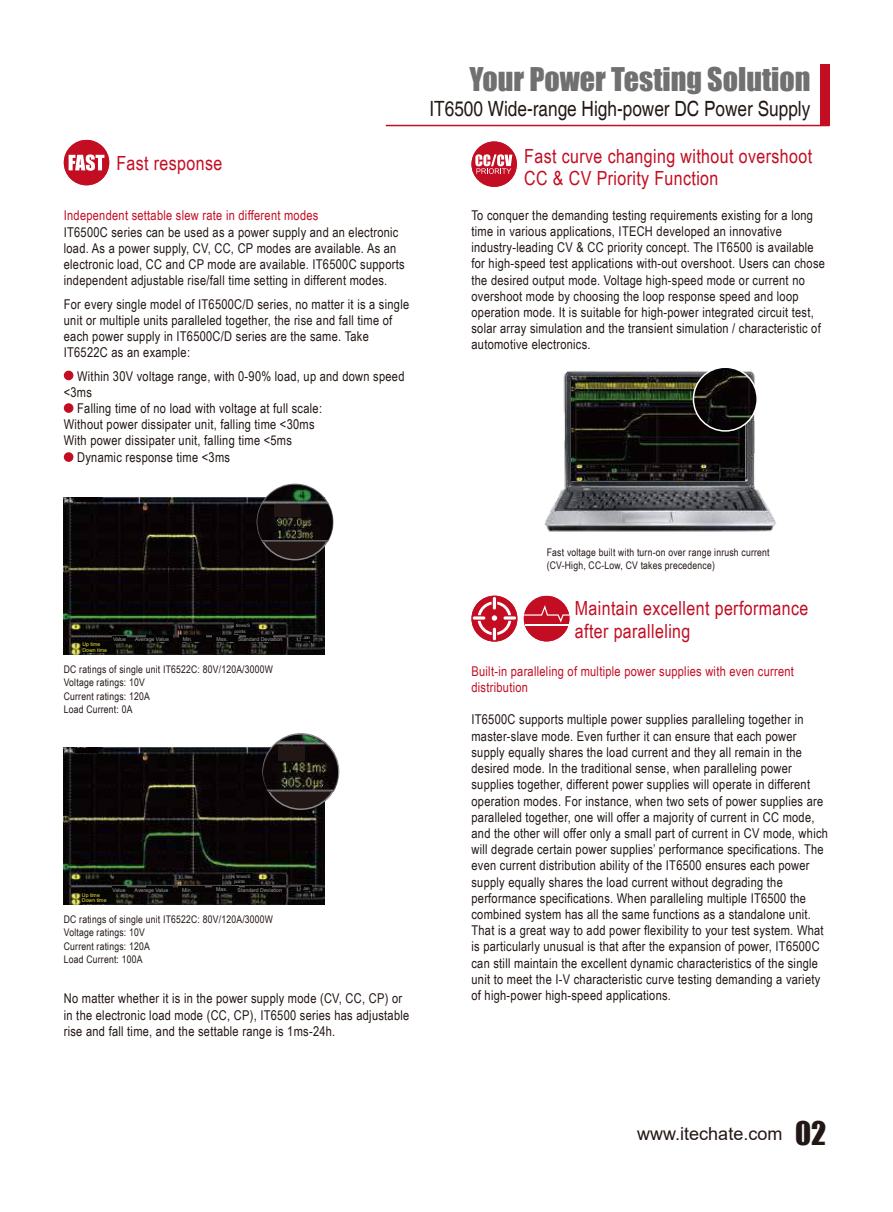
<style>
.page{position:relative;width:893px;height:1212px;background:#fff}
.page>*{position:absolute;margin:0;border:0;box-sizing:border-box;transform-origin:0 0}
.t1{font:30px "Impact";color:#717071}
.t2{font:condensed 21px "Helvetica";color:#221714}
.t3{font:19.5px/22.5px "Arial Narrow";letter-spacing:.02em;color:#c30d22}
.t4{font:18px "Arial";color:#221714}
.t5{font:13.5px/16.2px "Arial Narrow";letter-spacing:.02em;color:#221714}
.t6{font:13.5px/16.2px "Arial Narrow";letter-spacing:.02em;color:#c30d22}
.t7{font:10.5px/13.5px "Arial Narrow";letter-spacing:.02em;color:#221714}
.t8{font:5.25px "Arial";color:#9fa1a0}
.t9{font:5.25px/5.4px "Arial";color:#efea3a}
.t10{font:4.5px "Arial";letter-spacing:-.04em;color:#9fa1a0}
.s1{font-family:"Adobe Song Std";font-weight:300}
.s2{font-family:"Impact";font-size:30px}
</style>
<div class="page">
<div style="left:820px;top:64px;width:9px;height:62px;background:#c30d22"></div>
<div style="left:64px;top:140px;width:45px;height:45px;background:#c30d22;border-radius:50%"></div>
<svg style="left:69px;top:154px;width:35px;height:17px"></svg>
<img style="left:544px;top:371px;width:232px;height:161px">
<img style="left:571px;top:377px;width:173px;height:104px">
<img style="left:693px;top:367px;width:64px;height:64px;border-radius:32px">
<div style="left:693px;top:366px;width:65px;height:66px;border:2px solid #fff;border-radius:50%"></div>
<svg style="left:385px;top:83px;width:445px;height:104px"></svg>
<div style="left:524px;top:596px;width:45px;height:45px;background:#c30d22;border-radius:50%"></div>
<svg style="left:524px;top:605px;width:45px;height:18px"></svg>
<hr style="left:525px;top:625px;width:43px;height:1px;background:#fff">
<svg style="left:471px;top:596px;width:46px;height:45px"></svg>
<svg style="left:473px;top:597px;width:43px;height:43px"></svg>
<div style="left:64px;top:371px;width:9px;height:9px;background:#c30d22;border-radius:50%"></div>
<div style="left:64px;top:403px;width:9px;height:10px;background:#c30d22;border-radius:50%"></div>
<div style="left:64px;top:452px;width:9px;height:10px;background:#c30d22;border-radius:50%"></div>
<img style="left:64px;top:497px;width:261px;height:157px">
<svg style="left:257px;top:484px;width:76px;height:76px"></svg>
<img style="left:246px;top:483px;width:88px;height:58px">
<div style="left:274px;top:504px;width:26px;height:12px;background:#221714"></div>
<div style="left:75px;top:497px;width:23px;height:5px;background:#040000"></div>
<div style="left:235px;top:623px;width:17px;height:5px;background:#060505"></div>
<div style="left:112px;top:636px;width:15px;height:6px;background:#060505"></div>
<div style="left:82px;top:641px;width:27px;height:6px;background:#060505"></div>
<div style="left:82px;top:647px;width:27px;height:6px;background:#060505"></div>
<div style="left:147px;top:635px;width:26px;height:7px;background:#060505"></div>
<div style="left:179px;top:635px;width:26px;height:7px;background:#060505"></div>
<div style="left:213px;top:635px;width:26px;height:7px;background:#060505"></div>
<div style="left:302px;top:635px;width:10px;height:6px;background:#060505"></div>
<div style="left:233px;top:629px;width:17px;height:5px;background:#060505"></div>
<div style="left:246px;top:635px;width:26px;height:7px;background:#060505"></div>
<img style="left:64px;top:747px;width:261px;height:157px">
<div style="left:263px;top:734px;width:76px;height:75px;background:#221714;border-radius:50%"></div>
<div style="left:262px;top:733px;width:77px;height:77px;border:2px solid #888;border-radius:50%"></div>
<img style="left:264px;top:736px;width:74px;height:56px">
<div style="left:279px;top:746px;width:26px;height:14px;background:#221714"></div>
<div style="left:112px;top:886px;width:14px;height:7px;background:#060505"></div>
<div style="left:81px;top:891px;width:28px;height:7px;background:#060505"></div>
<div style="left:81px;top:898px;width:28px;height:5px;background:#060505"></div>
<div style="left:146px;top:886px;width:26px;height:6px;background:#060505"></div>
<div style="left:179px;top:886px;width:26px;height:6px;background:#060505"></div>
<div style="left:212px;top:886px;width:26px;height:6px;background:#060505"></div>
<div style="left:302px;top:886px;width:10px;height:5px;background:#060505"></div>
<div style="left:233px;top:879px;width:17px;height:6px;background:#060505"></div>
<div style="left:246px;top:886px;width:26px;height:7px;background:#060505"></div>
<div style="left:235px;top:873px;width:17px;height:6px;background:#060505"></div>
<div style="left:75px;top:747px;width:23px;height:5px;background:#040000"></div>
<h3 class="t3" style="left:116px;top:153px;width:108px">Fast response</h3>
<p class="t6" style="left:64px;top:209px;width:256px">Independent settable slew rate in different modes</p>
<p class="t5" style="left:64px;top:225px;width:342px">IT6500C series can be used as a power supply and an electronic load. As a power supply, CV, CC, CP modes are available. As an electronic load, CC and CP mode are available. IT6500C supports independent adjustable rise/fall time setting in different modes.</p>
<p class="t5" style="left:64px;top:297px;width:347px">For every single model of IT6500C/D series, no matter it is a single unit or multiple units paralleled together, the rise and fall time of each power supply in IT6500C/D series are the same. Take IT6522C as an example:</p>
<p class="t5" style="left:77px;top:369px;width:329px">Within 30V voltage range, with 0-90% load, up and down speed</p>
<p class="t5" style="left:64px;top:385px;width:30px">&lt;3ms</p>
<p class="t5" style="left:77px;top:401px;width:246px">Falling time of no load with voltage at full scale:</p>
<p class="t5" style="left:64px;top:418px;width:252px">Without power dissipater unit, falling time &lt;30ms</p>
<p class="t5" style="left:64px;top:434px;width:230px">With power dissipater unit, falling time &lt;5ms</p>
<p class="t5" style="left:77px;top:450px;width:154px">Dynamic response time &lt;3ms</p>
<h1 class="t1" style="left:470px;top:66px;width:342px">Your Power Testing Solution</h1>
<h2 class="t2" style="left:429px;top:100px;width:382px">IT6500 Wide-range High-power DC Power Supply</h2>
<h3 class="t3" style="left:524px;top:146px;width:289px">Fast curve changing without overshoot<br>CC &amp; CV Priority Function</h3>
<p class="t5" style="left:471px;top:208px;width:355px">To conquer the demanding testing requirements existing for a long time in various applications, ITECH developed an innovative industry-leading CV &amp; CC priority concept. The IT6500 is available for high-speed test applications with-out overshoot. Users can chose the desired output mode. Voltage high-speed mode or current no overshoot mode by choosing the loop response speed and loop operation mode. It is suitable for high-power integrated circuit test, solar array simulation and the transient simulation / characteristic of automotive electronics.</p>
<p class="t8" style="left:113px;top:637px;width:14px">Value</p>
<p class="t9" style="left:82px;top:642px;width:26px">Up time<br>Down time</p>
<p class="t10" style="left:236px;top:623px;width:15px">times/S</p>
<p class="t10" style="left:235px;top:630px;width:13px">points</p>
<p class="t8" style="left:238px;top:637px;width:46px">Standard Deviation</p>
<p class="t8" style="left:135px;top:637px;width:35px">Average Value</p>
<p class="t8" style="left:183px;top:637px;width:11px">Min<span class="s1">.</span></p>
<p class="t8" style="left:217px;top:637px;width:13px">Max.</p>
<p class="t10" style="left:304px;top:636px;width:9px">Jan<span class="s1">.</span></p>
<p class="t7" style="left:64px;top:663px;width:211px">DC ratings of single unit IT6522C: 80V/120A/3000W<br>Voltage ratings: 10V<br>Current ratings: 120A<br>Load Current: 0A</p>
<p class="t8" style="left:113px;top:888px;width:14px">Value</p>
<p class="t9" style="left:82px;top:893px;width:26px">Up time<br>Down time</p>
<p class="t10" style="left:236px;top:874px;width:15px">times/S</p>
<p class="t10" style="left:234px;top:880px;width:13px">points</p>
<p class="t8" style="left:238px;top:888px;width:46px">Standard Deviation</p>
<p class="t8" style="left:135px;top:888px;width:35px">Average Value</p>
<p class="t8" style="left:182px;top:888px;width:11px">Min<span class="s1">.</span></p>
<p class="t8" style="left:216px;top:887px;width:13px">Max.</p>
<p class="t10" style="left:303px;top:887px;width:9px">Jan<span class="s1">.</span></p>
<p class="t7" style="left:64px;top:913px;width:211px">DC ratings of single unit IT6522C: 80V/120A/3000W<br>Voltage ratings: 10V<br>Current ratings: 120A<br>Load Current: 100A</p>
<p class="t5" style="left:64px;top:992px;width:347px">No matter whether it is in the power supply mode (CV, CC, CP) or in the electronic load mode (CC, CP), IT6500 series has adjustable rise and fall time, and the settable range is 1ms-24h.</p>
<p class="t7" style="left:547px;top:547px;width:224px">Fast voltage built with turn-on over range inrush current (CV-High, CC-Low, CV takes precedence)</p>
<h3 class="t3" style="left:575px;top:599px;width:235px">Maintain excellent performance after paralleling</h3>
<p class="t6" style="left:471px;top:664px;width:324px">Built-in paralleling of multiple power supplies with even current distribution</p>
<p class="t5" style="left:471px;top:713px;width:358px">IT6500C supports multiple power supplies paralleling together in master-slave mode. Even further it can ensure that each power supply equally shares the load current and they all remain in the desired mode. In the traditional sense, when paralleling power supplies together, different power supplies will operate in different operation modes. For instance, when two sets of power supplies are paralleled together, one will offer a majority of current in CC mode, and the other will offer only a small part of current in CV mode, which will degrade certain power suppliesí performance specifications. The even current distribution ability of the IT6500 ensures each power supply equally shares the load current without degrading the performance specifications. When paralleling multiple IT6500 the combined system has all the same functions as a standalone unit.<br>That is a great way to add power flexibility to your test system. What is particularly unusual is that after the expansion of power, IT6500C can still maintain the excellent dynamic characteristics of the single unit to meet the I-V characteristic curve testing demanding a variety of high-power high-speed applications.</p>
<h3 class="t4" style="left:637px;top:1127px;width:190px">www.itechate.com <span class="s2">02</span></h3>
</div>
